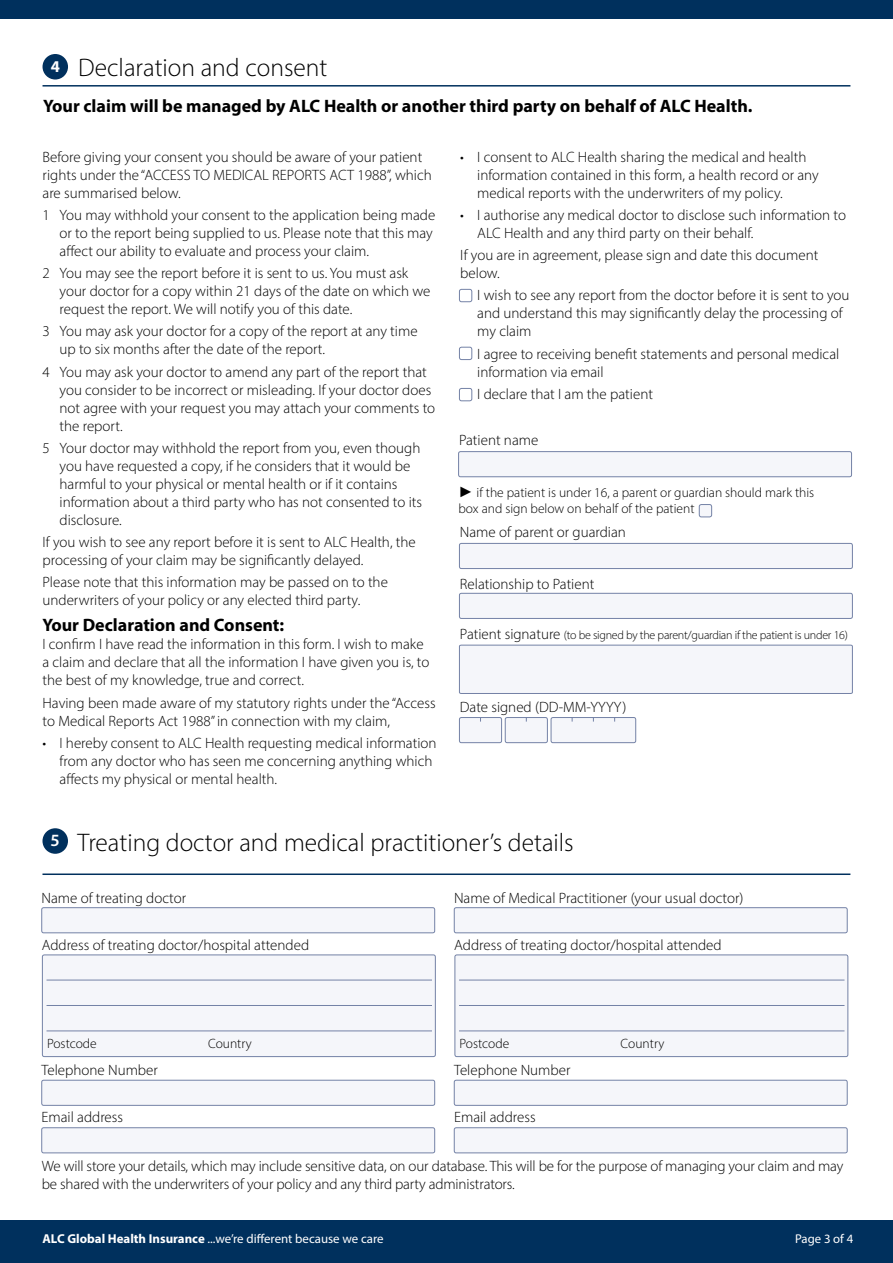
<style>
.page{position:relative;width:893px;height:1263px;background:#fff}
.page>*{position:absolute;margin:0;border:0;box-sizing:border-box;transform-origin:0 0}
.t1{font:300 25.5px "Myriad Pro";color:#000}
.t2{font:700 18px "Myriad Pro";color:#000}
.t3{font:600 17.25px "Myriad Pro";color:#fff}
.t4{font:700 16.5px "Myriad Pro";color:#fff}
.t5{font:300 15px/18px "Myriad Pro";color:#000}
.t6{font:300 13.5px/16.2px "Myriad Pro";color:#000}
.t7{font:12.9px "Myriad Pro";color:#fff}
.t8{font:12.75px "Myriad Pro";color:#fff}
.t9{font:300 12px "Myriad Pro";letter-spacing:-.02em;color:#000}
.s1{font-family:"Arial";font-weight:700;font-size:15px}
.s2{font-size:15px}
.s3{font-weight:700}
</style>
<div class="page">
<div style="left:0;top:1220px;width:893px;height:43px;background:#00305d"></div>
<div style="left:0;top:0;width:893px;height:19px;background:#00305d"></div>
<div style="left:43px;top:54px;width:25px;height:26px;background:#00305d;border-radius:50%"></div>
<hr style="left:43px;top:85px;width:807px;height:2px;background:#00305d">
<div style="left:459px;top:289px;width:13px;height:13px;border:1px solid #7482a6;border-radius:2px"></div>
<div style="left:459px;top:347px;width:13px;height:13px;border:1px solid #7482a6;border-radius:2px"></div>
<div style="left:459px;top:388px;width:13px;height:13px;border:1px solid #7482a6;border-radius:2px"></div>
<div style="left:459px;top:645px;width:394px;height:49px;background:#f5f6fa"></div>
<svg style="left:459px;top:717px;width:177px;height:26px"></svg>
<div style="left:459px;top:593px;width:393px;height:25px;background:#f5f6fa;border-radius:2px"></div>
<div style="left:459px;top:593px;width:394px;height:26px;border:1px solid #7482a6;border-radius:2px"></div>
<div style="left:699px;top:504px;width:13px;height:13px;background:#f5f6fa;border-radius:2px"></div>
<div style="left:699px;top:504px;width:13px;height:13px;border:1px solid #7482a6;border-radius:2px"></div>
<div style="left:459px;top:452px;width:392px;height:25px;background:#f5f6fa;border-radius:2px"></div>
<div style="left:459px;top:543px;width:393px;height:25px;background:#f5f6fa;border-radius:2px"></div>
<div style="left:458px;top:451px;width:394px;height:26px;border:1px solid #7482a6;border-radius:2px"></div>
<div style="left:459px;top:543px;width:394px;height:26px;border:1px solid #7482a6;border-radius:2px"></div>
<hr style="left:42px;top:873px;width:808px;height:2px;background:#00305d">
<div style="left:42px;top:828px;width:26px;height:26px;background:#00305d;border-radius:50%"></div>
<div style="left:42px;top:908px;width:393px;height:25px;background:#f5f6fa;border-radius:2px"></div>
<div style="left:454px;top:908px;width:393px;height:25px;background:#f5f6fa;border-radius:2px"></div>
<div style="left:42px;top:907px;width:393px;height:26px;border:1px solid #7482a6;border-radius:2px"></div>
<div style="left:454px;top:907px;width:393px;height:26px;border:1px solid #7482a6;border-radius:2px"></div>
<svg style="left:42px;top:954px;width:394px;height:103px"></svg>
<svg style="left:454px;top:954px;width:394px;height:103px"></svg>
<div style="left:42px;top:1080px;width:393px;height:25px;background:#f5f6fa;border-radius:2px"></div>
<div style="left:42px;top:1080px;width:393px;height:25px;border:1px solid #7482a6;border-radius:2px"></div>
<div style="left:454px;top:1080px;width:393px;height:25px;background:#f5f6fa;border-radius:2px"></div>
<div style="left:454px;top:1080px;width:393px;height:25px;border:1px solid #7482a6;border-radius:2px"></div>
<div style="left:42px;top:1128px;width:393px;height:25px;background:#f5f6fa;border-radius:2px"></div>
<div style="left:42px;top:1127px;width:393px;height:26px;border:1px solid #7482a6;border-radius:2px"></div>
<div style="left:454px;top:1128px;width:393px;height:25px;background:#f5f6fa;border-radius:2px"></div>
<div style="left:454px;top:1127px;width:393px;height:26px;border:1px solid #7482a6;border-radius:2px"></div>
<h1 class="t1" style="left:78px;top:52px;width:251px">Declaration and consent</h1>
<p class="t2" style="left:43px;top:94px;width:711px">Your claim will be managed by ALC Health or another third party on behalf of ALC Health.</p>
<p class="t5" style="left:43px;top:147px;width:391px">Before giving your consent you should be aware of your patient rights under the “ACCESS TO MEDICAL REPORTS ACT 1988”, which are summarised below.</p>
<p class="t5" style="left:60px;top:206px;width:377px;text-indent:-17px">1 You may withhold your consent to the application being made or to the report being supplied to us. Please note that this may affect our ability to evaluate and process your claim.</p>
<p class="t5" style="left:60px;top:264px;width:372px;text-indent:-17px">2 You may see the report before it is sent to us. You must ask your doctor for a copy within 21 days of the date on which we request the report. We will notify you of this date.</p>
<p class="t5" style="left:60px;top:322px;width:360px;text-indent:-17px">3 You may ask your doctor for a copy of the report at any time up to six months after the date of the report.</p>
<p class="t5" style="left:60px;top:362px;width:377px;text-indent:-17px">4 You may ask your doctor to amend any part of the report that you consider to be incorrect or misleading. If your doctor does not agree with your request you may attach your comments to the report.</p>
<p class="t5" style="left:60px;top:439px;width:364px;text-indent:-17px">5 Your doctor may withhold the report from you, even though you have requested a copy, if he considers that it would be harmful to your physical or mental health or if it contains information about a third party who has not consented to its disclosure.</p>
<p class="t5" style="left:43px;top:533px;width:375px">If you wish to see any report before it is sent to ALC Health, the processing of your claim may be significantly delayed.</p>
<p class="t5" style="left:43px;top:573px;width:347px">Please note that this information may be passed on to the underwriters of your policy or any elected third party.</p>
<p class="t2" style="left:43px;top:613px;width:243px">Your Declaration and Consent:</p>
<p class="t5" style="left:43px;top:635px;width:388px">I confirm I have read the information in this form. I wish to make a claim and declare that all the information I have given you is, to the best of my knowledge, true and correct.</p>
<p class="t5" style="left:43px;top:693px;width:395px">Having been made aware of my statutory rights under the “Access to Medical Reports Act 1988” in connection with my claim,</p>
<p class="t5" style="left:60px;top:734px;width:379px;text-indent:-17px">• I hereby consent to ALC Health requesting medical information from any doctor who has seen me concerning anything which affects my physical or mental health.</p>
<p class="t4" style="left:51px;top:56px;width:11px">4</p>
<p class="t5" style="left:477px;top:147px;width:343px;text-indent:-17px">• I consent to ALC Health sharing the medical and health information contained in this form, a health record or any medical reports with the underwriters of my policy.</p>
<p class="t5" style="left:477px;top:206px;width:370px;text-indent:-17px">• I authorise any medical doctor to disclose such information to<br>ALC Health and any third party on their behalf.</p>
<p class="t5" style="left:460px;top:246px;width:360px">If you are in agreement, please sign and date this document below.</p>
<p class="t5" style="left:477px;top:286px;width:374px">I wish to see any report from the doctor before it is sent to you and understand this may significantly delay the processing of my claim</p>
<p class="t5" style="left:477px;top:344px;width:363px">I agree to receiving benefit statements and personal medical information via email</p>
<p class="t5" style="left:477px;top:385px;width:177px">I declare that I am the patient</p>
<p class="t5" style="left:459px;top:431px;width:81px">Patient name</p>
<p class="t6" style="left:458px;top:484px;width:357px"><span class="s1">►</span> if the patient is under 16, a parent or guardian should mark this box and sign below on behalf of the patient</p>
<p class="t5" style="left:460px;top:523px;width:168px">Name of parent or guardian</p>
<p class="t5" style="left:460px;top:575px;width:136px">Relationship to Patient</p>
<p class="t9" style="left:460px;top:628px;width:390px"><span class="s2">Patient signature</span> (to be signed by the parent/guardian if the patient is under 16)</p>
<p class="t5" style="left:460px;top:698px;width:168px">Date signed (DD-MM-YYYY)</p>
<p class="t3" style="left:51px;top:830px;width:11px">5</p>
<h1 class="t1" style="left:78px;top:827px;width:498px">Treating doctor and medical practitioner’s details</h1>
<p class="t5" style="left:42px;top:889px;width:146px">Name of treating doctor</p>
<p class="t5" style="left:454px;top:889px;width:291px">Name of Medical Practitioner (your usual doctor)</p>
<p class="t5" style="left:42px;top:935px;width:269px">Address of treating doctor/hospital attended</p>
<p class="t5" style="left:454px;top:935px;width:269px">Address of treating doctor/hospital attended</p>
<p class="t6" style="left:47px;top:1035px;width:51px">Postcode</p>
<p class="t6" style="left:208px;top:1035px;width:45px">Country</p>
<p class="t6" style="left:460px;top:1035px;width:51px">Postcode</p>
<p class="t6" style="left:621px;top:1035px;width:45px">Country</p>
<p class="t5" style="left:42px;top:1061px;width:118px">Telephone Number</p>
<p class="t5" style="left:454px;top:1061px;width:118px">Telephone Number</p>
<p class="t5" style="left:42px;top:1108px;width:83px">Email address</p>
<p class="t5" style="left:454px;top:1108px;width:83px">Email address</p>
<p class="t5" style="left:42px;top:1157px;width:803px">We will store your details, which may include sensitive data, on our database. This will be for the purpose of managing your claim and may be shared with the underwriters of your policy and any third party administrators.</p>
<p class="t7" style="left:43px;top:1230px;width:343px"><span class="s3">ALC Global Health Insurance</span> ...we’re different because we care</p>
<p class="t8" style="left:795px;top:1230px;width:60px">Page 3 of 4</p>
</div>
